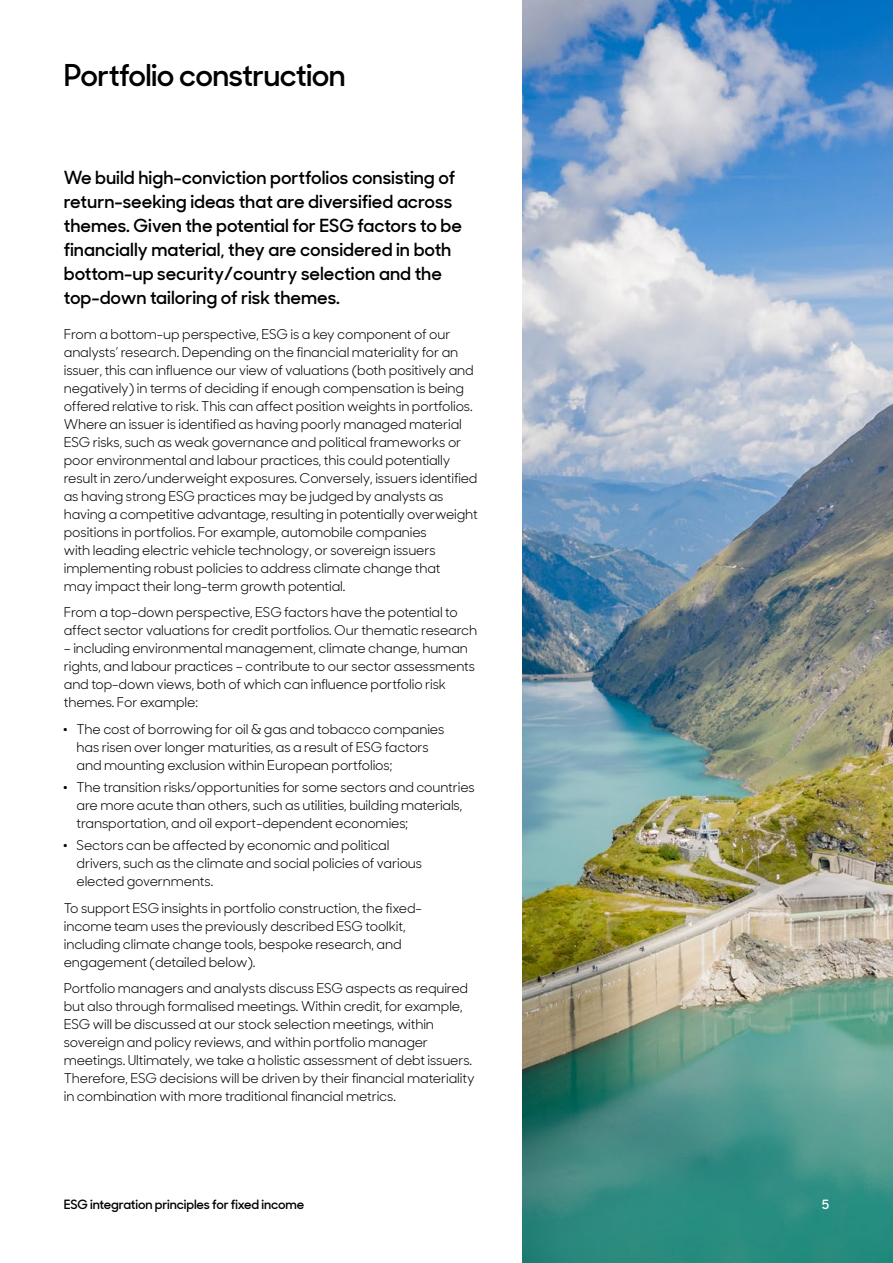
<style>
.page{position:relative;width:893px;height:1263px;background:#fff}
.page>*{position:absolute;margin:0;border:0;box-sizing:border-box;transform-origin:0 0}
.t1{font:600 30px "Sharp Sans Display No 1";letter-spacing:-.02em;color:#000}
.t2{font:600 18px/24px "Sharp Sans Display No 1";color:#000}
.t3{font:13.5px/18px "Sharp Sans Display No 1";letter-spacing:-.01em;color:#000}
.t4{font:600 12.75px "Sharp Sans Display No 1";letter-spacing:-.01em;color:#000}
.t5{font:600 12.75px "Sharp Sans Display No 1";color:#fff}
</style>
<div class="page">
<img style="left:523px;top:0;width:370px;height:1263px">
<h1 class="t1" style="left:64px;top:52px;width:284px">Portfolio construction</h1>
<p class="t2" style="left:64px;top:164px;width:400px">We build high-conviction portfolios consisting of return-seeking ideas that are diversified across themes. Given the potential for ESG factors to be financially material, they are considered in both bottom-up security/country selection and the top-down tailoring of risk themes.</p>
<p class="t3" style="left:64px;top:324px;width:415px">From a bottom-up perspective, ESG is a key component of our analysts’ research. Depending on the financial materiality for an issuer, this can influence our view of valuations (both positively and negatively) in terms of deciding if enough compensation is being offered relative to risk. This can affect position weights in portfolios.<br>Where an issuer is identified as having poorly managed material ESG risks, such as weak governance and political frameworks or poor environmental and labour practices, this could potentially result in zero/underweight exposures. Conversely, issuers identified as having strong ESG practices may be judged by analysts as having a competitive advantage, resulting in potentially overweight positions in portfolios. For example, automobile companies<br>with leading electric vehicle technology, or sovereign issuers implementing robust policies to address climate change that<br>may impact their long-term growth potential.</p>
<p class="t3" style="left:64px;top:602px;width:415px">From a top-down perspective, ESG factors have the potential to affect sector valuations for credit portfolios. Our thematic research</p>
<p class="t3" style="left:64px;top:638px;width:413px">– including environmental management, climate change, human rights, and labour practices – contribute to our sector assessments and top-down views, both of which can influence portfolio risk themes. For example:</p>
<p class="t3" style="left:77px;top:719px;width:369px;text-indent:-13px"><sup>.</sup> The cost of borrowing for oil &amp; gas and tobacco companies has risen over longer maturities, as a result of ESG factors and mounting exclusion within European portfolios;</p>
<p class="t3" style="left:77px;top:777px;width:400px;text-indent:-13px"><sup>.</sup> The transition risks/opportunities for some sectors and countries are more acute than others, such as utilities, building materials, transportation, and oil export-dependent economies;</p>
<p class="t3" style="left:77px;top:835px;width:347px;text-indent:-13px"><sup>.</sup> Sectors can be affected by economic and political drivers, such as the climate and social policies of various elected governments.</p>
<p class="t3" style="left:64px;top:898px;width:360px">To support ESG insights in portfolio construction, the fixed&shy;income team uses the previously described ESG toolkit, including climate change tools, bespoke research, and engagement (detailed below).</p>
<p class="t3" style="left:64px;top:978px;width:412px">Portfolio managers and analysts discuss ESG aspects as required but also through formalised meetings. Within credit, for example, ESG will be discussed at our stock selection meetings, within sovereign and policy reviews, and within portfolio manager meetings. Ultimately, we take a holistic assessment of debt issuers.<br>Therefore, ESG decisions will be driven by their financial materiality in combination with more traditional financial metrics.</p>
<p class="t4" style="left:64px;top:1194px;width:242px">ESG integration principles for fixed income</p>
<p class="t5" style="left:822px;top:1194px;width:9px">5</p>
</div>
